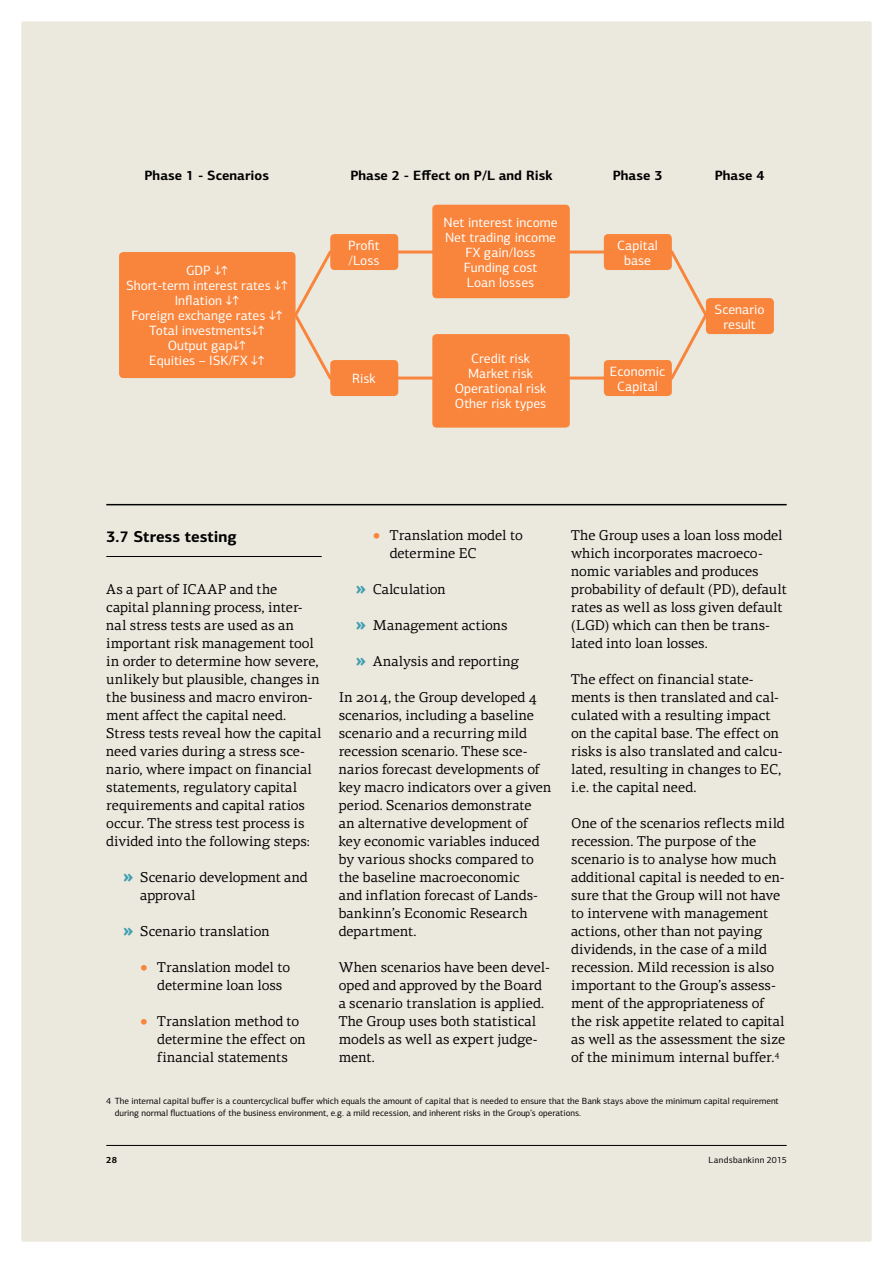
<style>
.page{position:relative;width:893px;height:1263px;background:#fff}
.page>*{position:absolute;margin:0;border:0;box-sizing:border-box;transform-origin:0 0}
.t1{font:700 15.75px "LB Centro Sans";color:#000}
.t2{font:14.25px/18px "LB Centro Serif";color:#000}
.t3{font:13.5px/15px "LB Centro Sans";color:#fff;text-align:center}
.t4{font:700 13.5px "LB Centro Sans";color:#000}
.t5{font:9px/12px "LB Centro Sans";color:#000}
.t6{font:9px "LB Centro Sans";letter-spacing:.03em;color:#000}
.t7{font:700 9px "LB Centro Sans";color:#000}
.s1{font-family:"LB Centro Sans";font-weight:900;font-size:18.75px;color:#409eb0}
.s2{font-size:9px;color:#f9853c}
</style>
<div class="page">
<div style="left:21px;top:21px;width:851px;height:1221px;background:#ebe9de;border-radius:2px"></div>
<hr style="left:106px;top:1145px;width:681px;height:1px;background:#000">
<hr style="left:106px;top:556px;width:216px;height:1px;background:#000">
<hr style="left:106px;top:504px;width:681px;height:1px;background:#000">
<svg style="left:296px;top:249px;width:412px;height:132px"></svg>
<div style="left:119px;top:252px;width:177px;height:126px;background:#f9853c;border-radius:4px"></div>
<div style="left:432px;top:205px;width:138px;height:93px;background:#f9853c;border-radius:4px"></div>
<div style="left:330px;top:234px;width:68px;height:36px;background:#f9853c;border-radius:4px"></div>
<div style="left:604px;top:234px;width:68px;height:36px;background:#f9853c;border-radius:4px"></div>
<div style="left:604px;top:360px;width:68px;height:36px;background:#f9853c;border-radius:4px"></div>
<div style="left:706px;top:298px;width:68px;height:36px;background:#f9853c;border-radius:4px"></div>
<div style="left:330px;top:360px;width:68px;height:36px;background:#f9853c;border-radius:4px"></div>
<div style="left:432px;top:334px;width:138px;height:94px;background:#f9853c;border-radius:4px"></div>
<p class="t4" style="left:145px;top:166px;width:126px">Phase 1 - Scenarios</p>
<p class="t4" style="left:350px;top:166px;width:204px">Phase 2 - Effect on P/L and Risk</p>
<p class="t4" style="left:613px;top:166px;width:51px">Phase 3</p>
<p class="t4" style="left:715px;top:166px;width:51px">Phase 4</p>
<p class="t3" style="left:126px;top:263px;width:163px">GDP ↓↑<br>Short-term interest rates ↓↑<br>Inflation ↓↑<br>Foreign exchange rates ↓↑<br>Total investments↓↑<br>Output gap↓↑<br>Equities – ISK/FX ↓↑</p>
<p class="t3" style="left:444px;top:214px;width:115px">Net interest income<br>Net trading income<br>FX gain/loss<br>Funding cost<br>Loan losses</p>
<p class="t3" style="left:348px;top:237px;width:33px;text-align:left">Profit /Loss</p>
<p class="t3" style="left:617px;top:237px;width:42px">Capital base</p>
<p class="t3" style="left:352px;top:371px;width:25px">Risk</p>
<p class="t3" style="left:455px;top:351px;width:93px">Credit risk<br>Market risk<br>Operational risk<br>Other risk types</p>
<p class="t3" style="left:610px;top:363px;width:57px">Economic<br>Capital</p>
<p class="t3" style="left:715px;top:302px;width:52px">Scenario result</p>
<p class="t1" style="left:106px;top:526px;width:132px">3.7 Stress testing</p>
<p class="t2" style="left:106px;top:580px;width:217px">As a part of ICAAP and the capital planning process, inter&shy;nal stress tests are used as an important risk management tool in order to determine how severe, unlikely but plausible, changes in the business and macro environ&shy;ment affect the capital need.<br>Stress tests reveal how the capital need varies during a stress sce&shy;nario, where impact on financial statements, regulatory capital requirements and capital ratios occur. The stress test process is divided into the following steps:</p>
<p class="t2" style="left:140px;top:868px;width:169px;text-indent:-17px"><span class="s1">»</span> Scenario development and approval</p>
<p class="t2" style="left:123px;top:922px;width:148px"><span class="s1">»</span> Scenario translation</p>
<p class="t2" style="left:157px;top:958px;width:134px;text-indent:-17px"><span class="s2">●</span> Translation model to determine loan loss</p>
<p class="t2" style="left:157px;top:1012px;width:150px;text-indent:-17px"><span class="s2">●</span> Translation method to determine the effect on financial statements</p>
<p class="t2" style="left:390px;top:526px;width:134px;text-indent:-17px"><span class="s2">●</span> Translation model to determine EC</p>
<p class="t2" style="left:356px;top:580px;width:91px"><span class="s1">»</span> Calculation</p>
<p class="t2" style="left:356px;top:616px;width:153px"><span class="s1">»</span> Management actions</p>
<p class="t2" style="left:356px;top:652px;width:165px"><span class="s1">»</span> Analysis and reporting</p>
<p class="t2" style="left:339px;top:688px;width:214px">In 2014, the Group developed 4 scenarios, including a baseline scenario and a recurring mild recession scenario. These sce&shy;narios forecast developments of key macro indicators over a given period. Scenarios demonstrate<br>an alternative development of key economic variables induced by various shocks compared to the baseline macroeconomic<br>and inflation forecast of Lands&shy;bankinn’s Economic Research department.</p>
<p class="t2" style="left:339px;top:958px;width:213px">When scenarios have been devel&shy;oped and approved by the Board a scenario translation is applied.<br>The Group uses both statistical models as well as expert judge&shy;ment.</p>
<p class="t2" style="left:571px;top:526px;width:217px">The Group uses a loan loss model which incorporates macroeco&shy;nomic variables and produces probability of default (PD), default rates as well as loss given default (LGD) which can then be trans&shy;lated into loan losses.</p>
<p class="t2" style="left:571px;top:670px;width:213px">The effect on financial state&shy;ments is then translated and cal&shy;culated with a resulting impact on the capital base. The effect on risks is also translated and calcu&shy;lated, resulting in changes to EC, i.e. the capital need.</p>
<p class="t2" style="left:571px;top:814px;width:215px">One of the scenarios reflects mild recession. The purpose of the scenario is to analyse how much additional capital is needed to en&shy;sure that the Group will not have to intervene with management actions, other than not paying dividends, in the case of a mild recession. Mild recession is also important to the Group’s assess&shy;ment of the appropriateness of the risk appetite related to capital as well as the assessment the size of the minimum internal buffer.<sup>4</sup></p>
<p class="t5" style="left:115px;top:1095px;width:665px;text-indent:-9px">4 The internal capital buffer is a countercyclical buffer which equals the amount of capital that is needed to ensure that the Bank stays above the minimum capital requirement during normal fluctuations of the business environment, e.g. a mild recession, and inherent risks in the Group’s operations.</p>
<p class="t7" style="left:106px;top:1155px;width:12px">28</p>
<p class="t6" style="left:709px;top:1155px;width:80px">Landsbankinn 2015</p>
</div>
